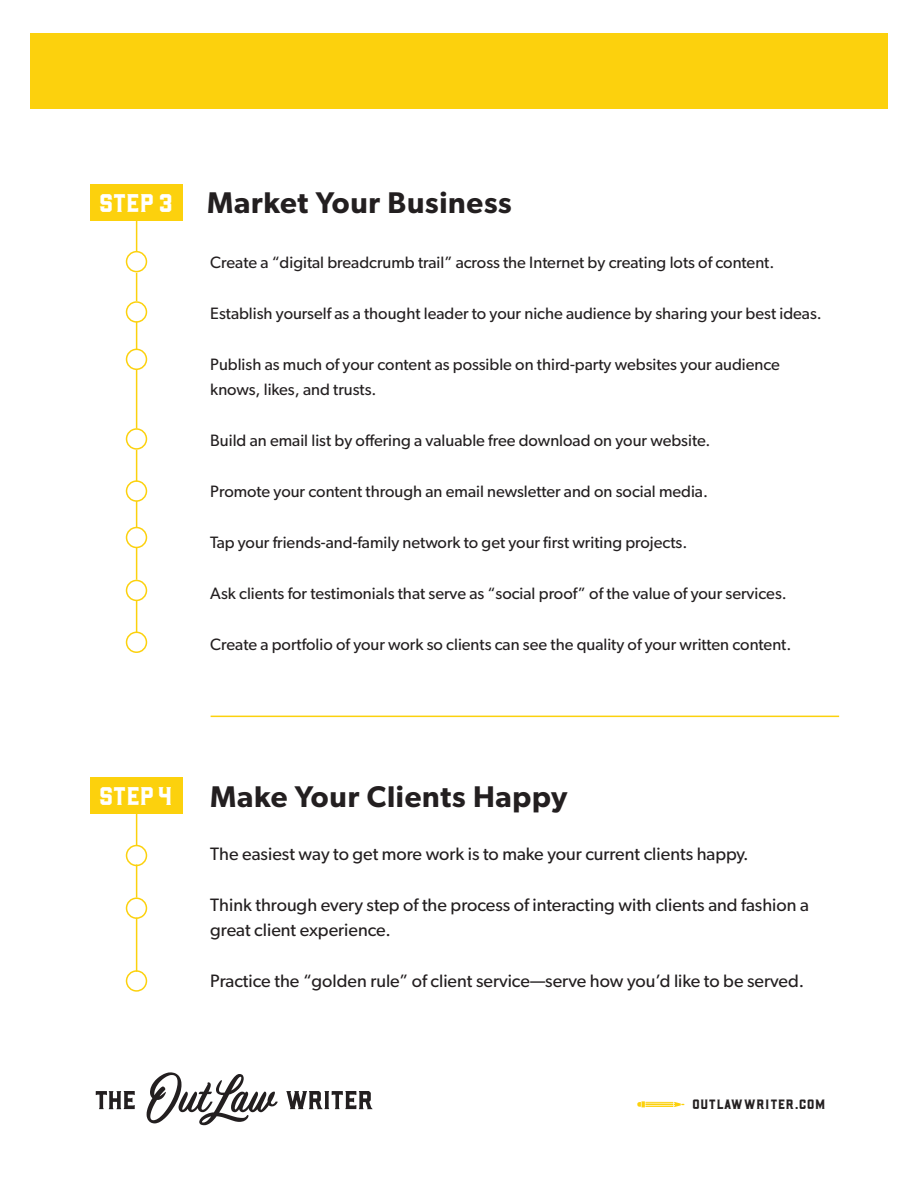
<style>
.page{position:relative;width:918px;height:1188px;background:#fff}
.page>*{position:absolute;margin:0;border:0;box-sizing:border-box;transform-origin:0 0}
.t1{font:600 30px "Gibson";letter-spacing:.025em;color:#231f20}
.t2{font:25.5px "Barley";letter-spacing:.025em;color:#fff}
.t3{font:18px/25.5px "Gibson";color:#231f20}
.t4{font:16.5px/25.5px "Gibson";color:#231f20}
.t5{font:13.5px "Barley";letter-spacing:.075em;color:#231f20}
</style>
<div class="page">
<svg style="left:96px;top:1091px;width:39px;height:18px"></svg>
<svg style="left:286px;top:1091px;width:87px;height:18px"></svg>
<svg style="left:147px;top:1072px;width:131px;height:53px"></svg>
<svg style="left:637px;top:1101px;width:48px;height:6px"></svg>
<div style="left:90px;top:185px;width:92px;height:36px;background:#fcd10d"></div>
<div style="left:90px;top:777px;width:92px;height:37px;background:#fcd10d"></div>
<div style="left:126px;top:251px;width:21px;height:21px;border:2px solid #fcd10d;border-radius:50%"></div>
<div style="left:126px;top:845px;width:21px;height:21px;border:2px solid #fcd10d;border-radius:50%"></div>
<div style="left:126px;top:301px;width:21px;height:22px;border:2px solid #fcd10d;border-radius:50%"></div>
<div style="left:126px;top:349px;width:21px;height:21px;border:2px solid #fcd10d;border-radius:50%"></div>
<div style="left:126px;top:428px;width:21px;height:22px;border:2px solid #fcd10d;border-radius:50%"></div>
<div style="left:126px;top:480px;width:21px;height:22px;border:2px solid #fcd10d;border-radius:50%"></div>
<div style="left:126px;top:527px;width:21px;height:21px;border:2px solid #fcd10d;border-radius:50%"></div>
<div style="left:126px;top:580px;width:21px;height:21px;border:2px solid #fcd10d;border-radius:50%"></div>
<div style="left:126px;top:632px;width:21px;height:21px;border:2px solid #fcd10d;border-radius:50%"></div>
<svg style="left:125px;top:897px;width:23px;height:23px"></svg>
<svg style="left:125px;top:970px;width:23px;height:22px"></svg>
<svg style="left:136px;top:273px;width:1px;height:28px"></svg>
<svg style="left:136px;top:322px;width:1px;height:28px"></svg>
<hr style="left:136px;top:369px;width:1px;height:60px;background:#fcd10d">
<hr style="left:136px;top:450px;width:1px;height:31px;background:#fcd10d">
<svg style="left:136px;top:501px;width:1px;height:27px"></svg>
<hr style="left:136px;top:547px;width:1px;height:33px;background:#fcd10d">
<hr style="left:136px;top:600px;width:1px;height:33px;background:#fcd10d">
<hr style="left:136px;top:864px;width:1px;height:34px;background:#fcd10d">
<hr style="left:136px;top:918px;width:1px;height:54px;background:#fcd10d">
<hr style="left:136px;top:221px;width:1px;height:30px;background:#fcd10d">
<hr style="left:136px;top:813px;width:1px;height:33px;background:#fcd10d">
<hr style="left:211px;top:716px;width:628px;height:1px;background:#fcd10d">
<div style="left:30px;top:33px;width:858px;height:76px;background:#fcd10d"></div>
<p class="t2" style="left:100px;top:186px;width:75px">STEP 3</p>
<p class="t1" style="left:207px;top:185px;width:306px">Market Your Business</p>
<p class="t4" style="left:210px;top:249px;width:566px">Create a “digital breadcrumb trail” across the Internet by creating lots of content.</p>
<p class="t4" style="left:210px;top:300px;width:613px">Establish yourself as a thought leader to your niche audience by sharing your best ideas.</p>
<p class="t4" style="left:210px;top:351px;width:571px">Publish as much of your content as possible on third-party websites your audience knows, likes, and trusts.</p>
<p class="t4" style="left:210px;top:427px;width:502px">Build an email list by offering a valuable free download on your website.</p>
<p class="t4" style="left:210px;top:478px;width:499px">Promote your content through an email newsletter and on social media.</p>
<p class="t4" style="left:210px;top:529px;width:479px">Tap your friends-and-family network to get your first writing projects.</p>
<p class="t4" style="left:210px;top:580px;width:578px">Ask clients for testimonials that serve as “social proof” of the value of your services.</p>
<p class="t4" style="left:210px;top:631px;width:583px">Create a portfolio of your work so clients can see the quality of your written content.</p>
<p class="t2" style="left:100px;top:778px;width:74px">STEP 4</p>
<p class="t1" style="left:210px;top:779px;width:359px">Make Your Clients Happy</p>
<p class="t3" style="left:210px;top:840px;width:540px">The easiest way to get more work is to make your current clients happy.</p>
<p class="t3" style="left:210px;top:891px;width:600px">Think through every step of the process of interacting with clients and fashion a great client experience.</p>
<p class="t3" style="left:210px;top:968px;width:595px">Practice the “golden rule” of client service—serve how you’d like to be served.</p>
<p class="t5" style="left:693px;top:1095px;width:134px">OUTLAWWRITER.COM</p>
</div>
